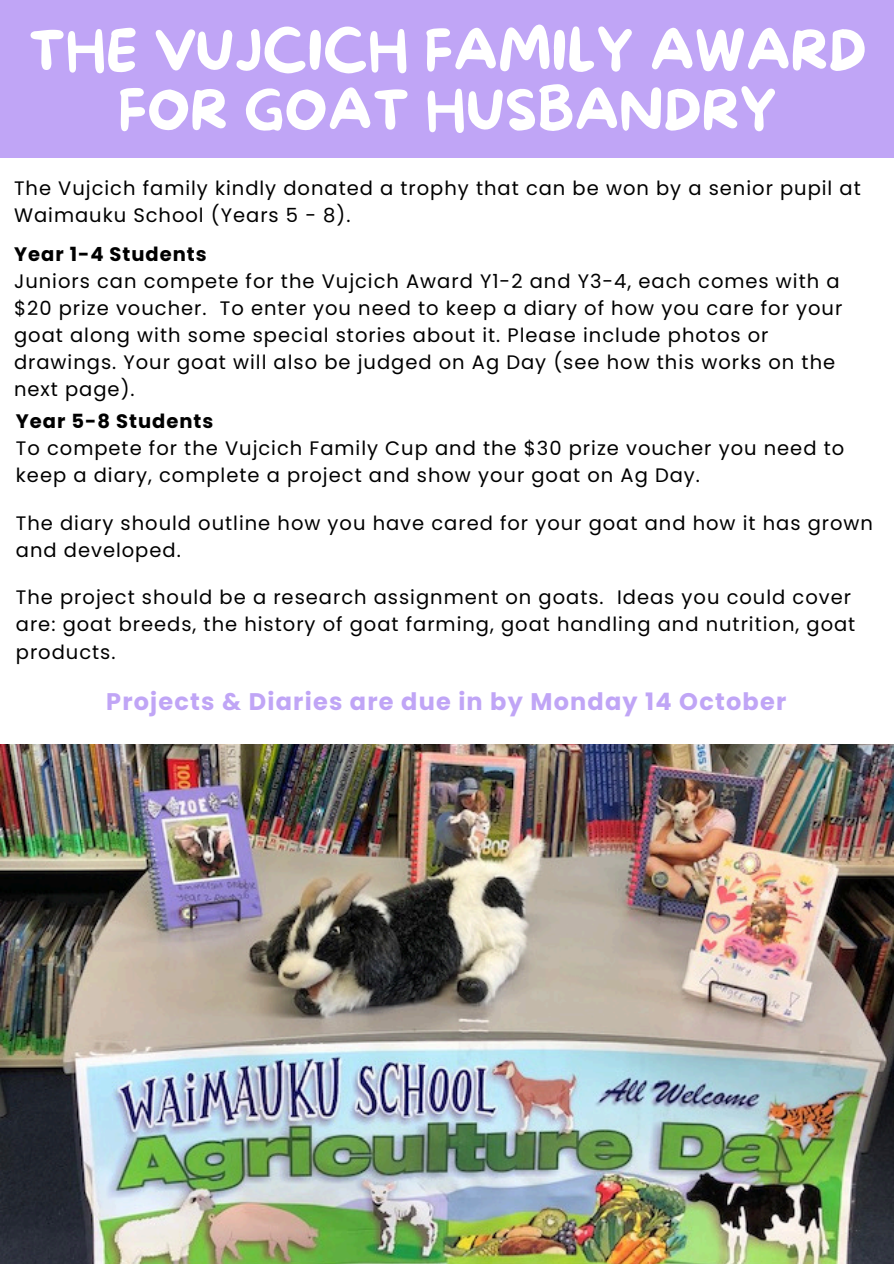
<style>
.page{position:relative;width:894px;height:1264px;background:#fff}
.page>*{position:absolute;margin:0;border:0;box-sizing:border-box;transform-origin:0 0}
.t1{font:55.5px/59.7px "More Sugar";color:#fff;text-align:center}
.t2{font:700 24px "Poppins";letter-spacing:.05em;color:#c0a5f6}
.t3{font:19.5px/27.2px "Poppins";letter-spacing:.05em;color:#000}
.t4{font:700 19.5px "Poppins";letter-spacing:.05em;color:#000}
</style>
<div class="page">
<img style="left:0;top:744px;width:893px;height:519px">
<div style="left:0;top:0;width:893px;height:157px;background:#c0a5f6"></div>
<p class="t1" style="left:28px;top:24px;width:839px">THE VUJCICH FAMILY AWARD<br>FOR GOAT HUSBANDRY</p>
<h1 class="t3" style="left:14px;top:174px;width:848px">The Vujcich family kindly donated a trophy that can be won by a senior pupil at<br>Waimauku School (Years 5 - 8).</h1>
<p class="t4" style="left:14px;top:240px;width:194px">Year 1-4 Students</p>
<p class="t3" style="left:14px;top:267px;width:829px">Juniors can compete for the Vujcich Award Y1-2 and Y3-4, each comes with a $20 prize voucher. To enter you need to keep a diary of how you care for your goat along with some special stories about it. Please include photos or drawings. Your goat will also be judged on Ag Day (see how this works on the next page).</p>
<p class="t4" style="left:16px;top:407px;width:199px">Year 5-8 Students</p>
<p class="t3" style="left:16px;top:434px;width:829px">To compete for the Vujcich Family Cup and the $30 prize voucher you need to keep a diary, complete a project and show your goat on Ag Day.</p>
<p class="t3" style="left:16px;top:509px;width:858px">The diary should outline how you have cared for your goat and how it has grown and developed.</p>
<p class="t3" style="left:16px;top:584px;width:840px">The project should be a research assignment on goats. Ideas you could cover are: goat breeds, the history of goat farming, goat handling and nutrition, goat products.</p>
<p class="t2" style="left:106px;top:685px;width:681px">Projects &amp; Diaries are due in by Monday 14 October</p>
</div>
